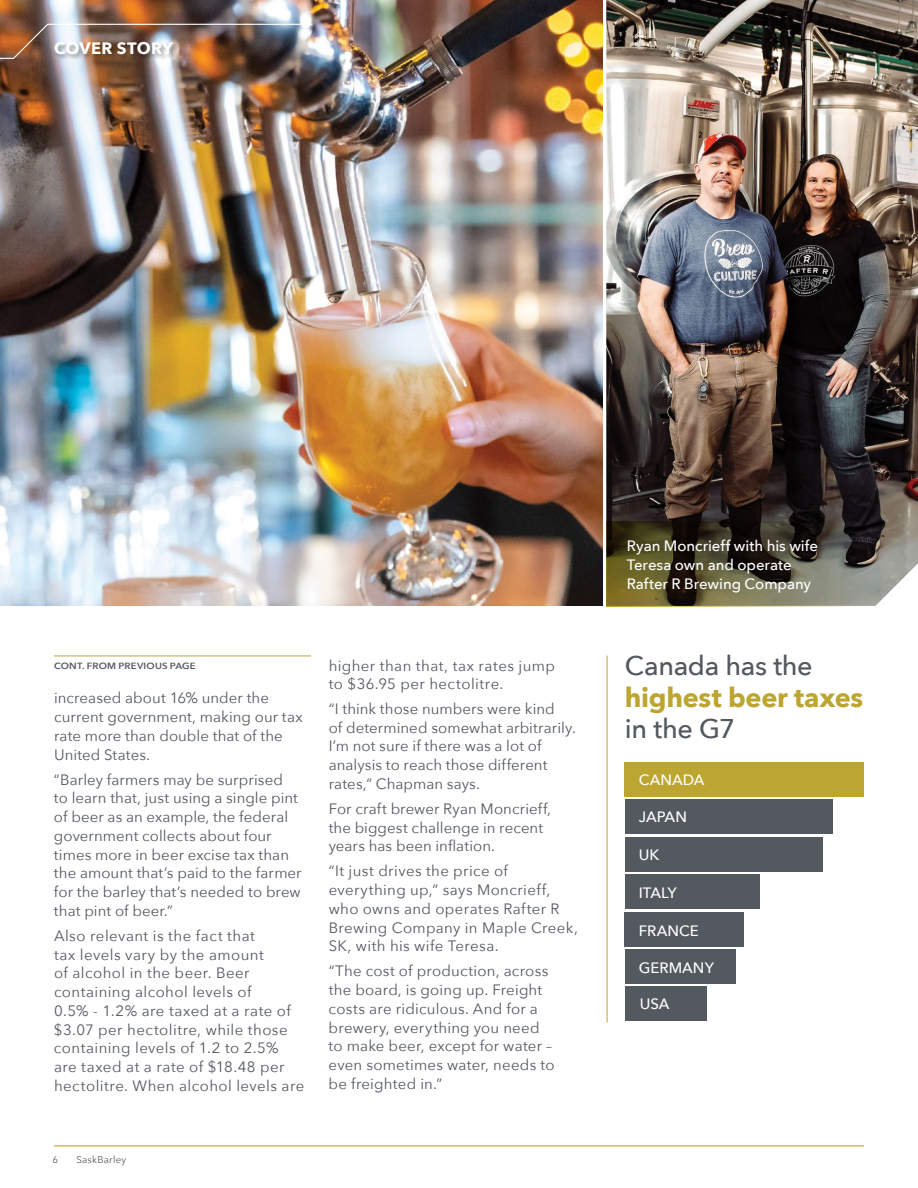
<style>
.page{position:relative;width:918px;height:1188px;background:#fff}
.page>*{position:absolute;margin:0;border:0;box-sizing:border-box;transform-origin:0 0}
.t1{font:500 27px "Avenir Next";letter-spacing:-.015em;color:#53595f}
.t2{font:700 27px "Avenir Next";letter-spacing:-.01em;color:#bca631}
.t3{font:700 16.5px "Avenir Next";letter-spacing:.01em;color:#fff}
.t4{font:15px/18.8px "Avenir Next";letter-spacing:.015em;color:#53595f}
.t5{font:500 15px/18.8px "Avenir Next";color:#fff}
.t6{font:9.75px "Avenir Next";letter-spacing:.025em;color:#53595f}
.t7{font:600 9px "Avenir Next";letter-spacing:.02em;color:#53595f;scale:1.08 1}
</style>
<div class="page">
<hr style="left:54px;top:1145px;width:810px;height:1px;background:#bca631">
<img style="left:0;top:0;width:603px;height:606px">
<img style="left:0;top:23px;width:313px;height:36px">
<div style="left:53px;top:41px;width:127px;height:20px;background:#000;opacity:.35"></div>
<img style="left:606px;top:0;width:312px;height:606px">
<svg style="left:606px;top:522px;width:262px;height:85px;background:#504c35"></svg>
<hr style="left:607px;top:656px;width:1px;height:367px;background:#bca631">
<hr style="left:54px;top:655px;width:257px;height:1px;background:#bca631">
<div style="left:625px;top:763px;width:239px;height:34px;background:#bca631"></div>
<div style="left:625px;top:800px;width:207px;height:34px;background:#53595f"></div>
<div style="left:625px;top:837px;width:198px;height:34px;background:#53595f"></div>
<div style="left:625px;top:874px;width:134px;height:34px;background:#53595f"></div>
<div style="left:625px;top:912px;width:119px;height:34px;background:#53595f"></div>
<div style="left:625px;top:950px;width:111px;height:34px;background:#53595f"></div>
<div style="left:625px;top:987px;width:82px;height:34px;background:#53595f"></div>
<p class="t3" style="left:54px;top:34px;width:121px">COVER STORY</p>
<p class="t5" style="left:627px;top:536px;width:193px">Ryan Moncrieff with his wife<br>Teresa own and operate<br>Rafter R Brewing Company</p>
<p class="t7" style="left:54px;top:658px;width:133px">CONT. FROM PREVIOUS PAGE</p>
<h1 class="t1" style="left:625px;top:643px;width:189px">Canada has the</h1>
<h1 class="t2" style="left:625px;top:674px;width:240px">highest beer taxes</h1>
<h1 class="t1" style="left:625px;top:706px;width:112px">in the G7</h1>
<p class="t5" style="left:639px;top:770px;width:67px">CANADA</p>
<p class="t5" style="left:639px;top:807px;width:50px">JAPAN</p>
<p class="t5" style="left:639px;top:845px;width:22px">UK</p>
<p class="t5" style="left:639px;top:883px;width:40px">ITALY</p>
<p class="t5" style="left:639px;top:921px;width:61px">FRANCE</p>
<p class="t5" style="left:639px;top:958px;width:77px">GERMANY</p>
<p class="t5" style="left:640px;top:994px;width:31px">USA</p>
<p class="t4" style="left:329px;top:655px;width:228px">higher than that, tax rates jump to $36.95 per hectolitre.</p>
<p class="t4" style="left:329px;top:699px;width:246px">“I think those numbers were kind<br>of determined somewhat arbitrarily.<br>I’m not sure if there was a lot of analysis to reach those different rates,” Chapman says.</p>
<p class="t4" style="left:329px;top:799px;width:224px">For craft brewer Ryan Moncrieff, the biggest challenge in recent years has been inflation.</p>
<p class="t4" style="left:329px;top:861px;width:251px">“It just drives the price of everything up,” says Moncrieff, who owns and operates Rafter R<br>Brewing Company in Maple Creek,<br>SK, with his wife Teresa.</p>
<p class="t4" style="left:329px;top:961px;width:227px">“The cost of production, across the board, is going up. Freight costs are ridiculous. And for a brewery, everything you need to make beer, except for water – even sometimes water, needs to be freighted in.”</p>
<p class="t4" style="left:54px;top:688px;width:250px">increased about 16% under the current government, making our tax rate more than double that of the<br>United States.</p>
<p class="t4" style="left:54px;top:769px;width:249px">“Barley farmers may be surprised<br>to learn that, just using a single pint of beer as an example, the federal government collects about four times more in beer excise tax than the amount that’s paid to the farmer for the barley that’s needed to brew that pint of beer.”</p>
<p class="t4" style="left:54px;top:926px;width:211px">Also relevant is the fact that tax levels vary by the amount of alcohol in the beer. Beer containing alcohol levels of</p>
<p class="t4" style="left:54px;top:1001px;width:252px">0. 5% - 1. 2% are taxed at a rate of $3.07 per hectolitre, while those containing levels of 1.2 to 2.5% are taxed at a rate of $18.48 per hectolitre. When alcohol levels are</p>
<p class="t6" style="left:52px;top:1152px;width:7px">6</p>
<p class="t6" style="left:76px;top:1152px;width:51px">SaskBarley</p>
</div>
